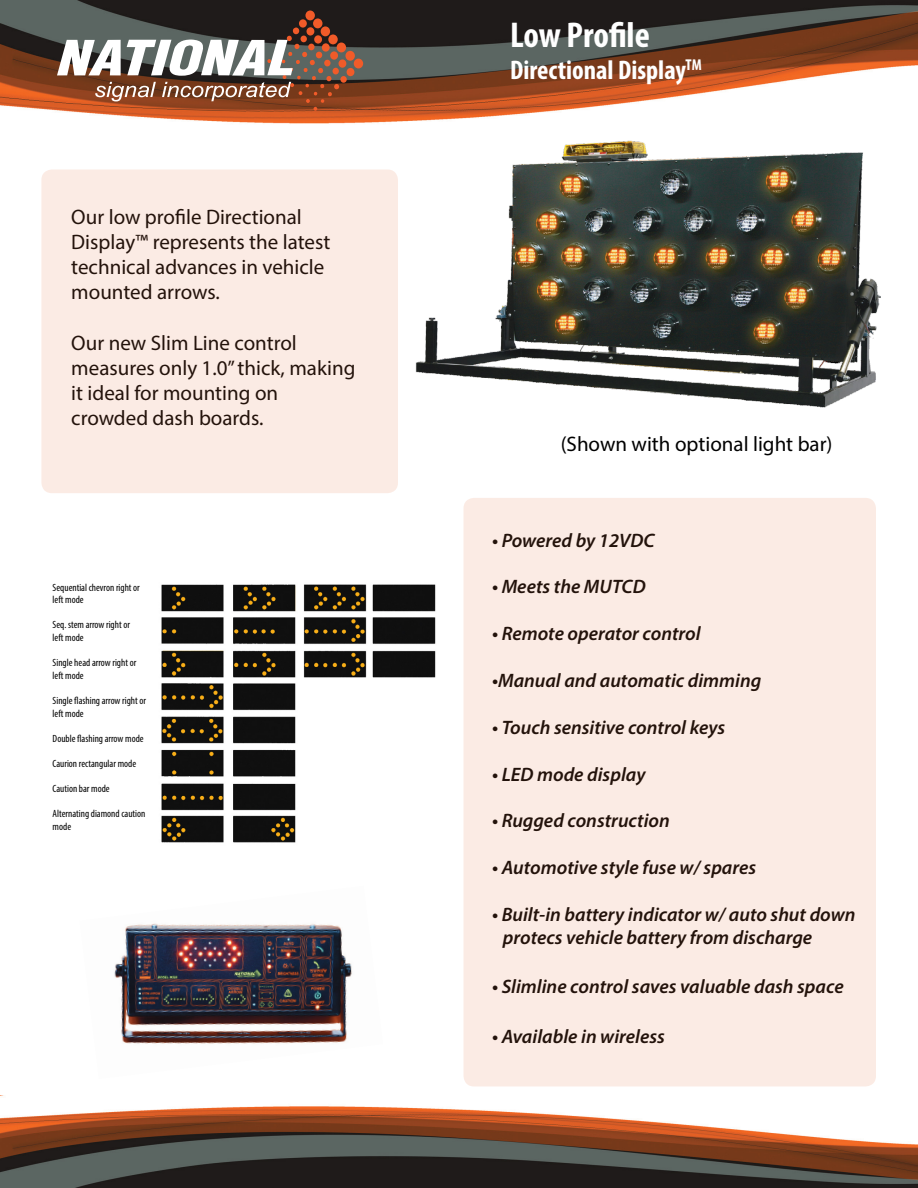
<style>
.page{position:relative;width:918px;height:1188px;background:#fff}
.page>*{position:absolute;margin:0;border:0;box-sizing:border-box;transform-origin:0 0}
.t1{font:700 condensed 36px "Myriad Pro";color:#fff}
.t2{font:700 condensed 27px "Myriad Pro";color:#fff}
.t3{font:21px/25.2px "Myriad Pro";color:#000}
.t4{font:italic 600 19.5px/23.4px "Myriad Pro";color:#000}
.t5{font:condensed 10.5px/12.6px "Myriad Pro";color:#000}
</style>
<div class="page">
<img style="left:415px;top:140px;width:466px;height:268px">
<img style="left:161px;top:584px;width:275px;height:259px">
<img style="left:114px;top:923px;width:238px;height:121px">
<img style="left:0;top:0;width:918px;height:124px">
<div style="left:354px;top:59px;width:9px;height:9px;background:#f15b29;border-radius:50%"></div>
<div style="left:305px;top:10px;width:10px;height:10px;background:#f15b29;border-radius:50%"></div>
<svg style="left:57px;top:19px;width:297px;height:92px"></svg>
<img style="left:0;top:1095px;width:918px;height:93px">
<div style="left:41px;top:170px;width:357px;height:323px;background:#fbebe4;border-radius:10px"></div>
<div style="left:464px;top:498px;width:412px;height:588px;background:#fbebe4;border-radius:10px"></div>
<p class="t3" style="left:71px;top:204px;width:261px">Our low profile Directional<br>Display™ represents the latest technical advances in vehicle mounted arrows.</p>
<p class="t3" style="left:71px;top:330px;width:286px">Our new Slim Line control measures only 1.0” thick, making it ideal for mounting on crowded dash boards.</p>
<p class="t5" style="left:53px;top:581px;width:89px">Sequential chevron right or left mode</p>
<p class="t5" style="left:53px;top:618px;width:79px">Seq. stem arrow right or left mode</p>
<p class="t5" style="left:53px;top:656px;width:85px">Single head arrow right or left mode</p>
<p class="t5" style="left:53px;top:694px;width:95px">Single flashing arrow right or left mode</p>
<p class="t5" style="left:53px;top:732px;width:93px">Double flashing arrow mode</p>
<p class="t5" style="left:53px;top:757px;width:85px">Caurion rectangular mode</p>
<p class="t5" style="left:53px;top:782px;width:59px">Caution bar mode</p>
<p class="t5" style="left:53px;top:807px;width:94px">Alternating diamond caution mode</p>
<h1 class="t1" style="left:510px;top:12px;width:141px">Low Profile</h1>
<h2 class="t2" style="left:510px;top:53px;width:193px">Directional Display<sup>TM</sup></h2>
<p class="t3" style="left:561px;top:431px;width:273px">(Shown with optional light bar)</p>
<p class="t4" style="left:492px;top:528px;width:164px">• Powered by 12VDC</p>
<p class="t4" style="left:492px;top:575px;width:155px">• Meets the MUTCD</p>
<p class="t4" style="left:492px;top:621px;width:210px">• Remote operator control</p>
<p class="t4" style="left:492px;top:668px;width:271px">•Manual and automatic dimming</p>
<p class="t4" style="left:492px;top:715px;width:235px">• Touch sensitive control keys</p>
<p class="t4" style="left:492px;top:762px;width:155px">• LED mode display</p>
<p class="t4" style="left:492px;top:809px;width:179px">• Rugged construction</p>
<p class="t4" style="left:492px;top:855px;width:266px">• Automotive style fuse w/ spares</p>
<p class="t4" style="left:503px;top:902px;width:354px;text-indent:-11px">• Built-in battery indicator w/ auto shut down protecs vehicle battery from discharge</p>
<p class="t4" style="left:492px;top:974px;width:353px">• Slimline control saves valuable dash space</p>
<p class="t4" style="left:492px;top:1025px;width:174px">• Available in wireless</p>
</div>
